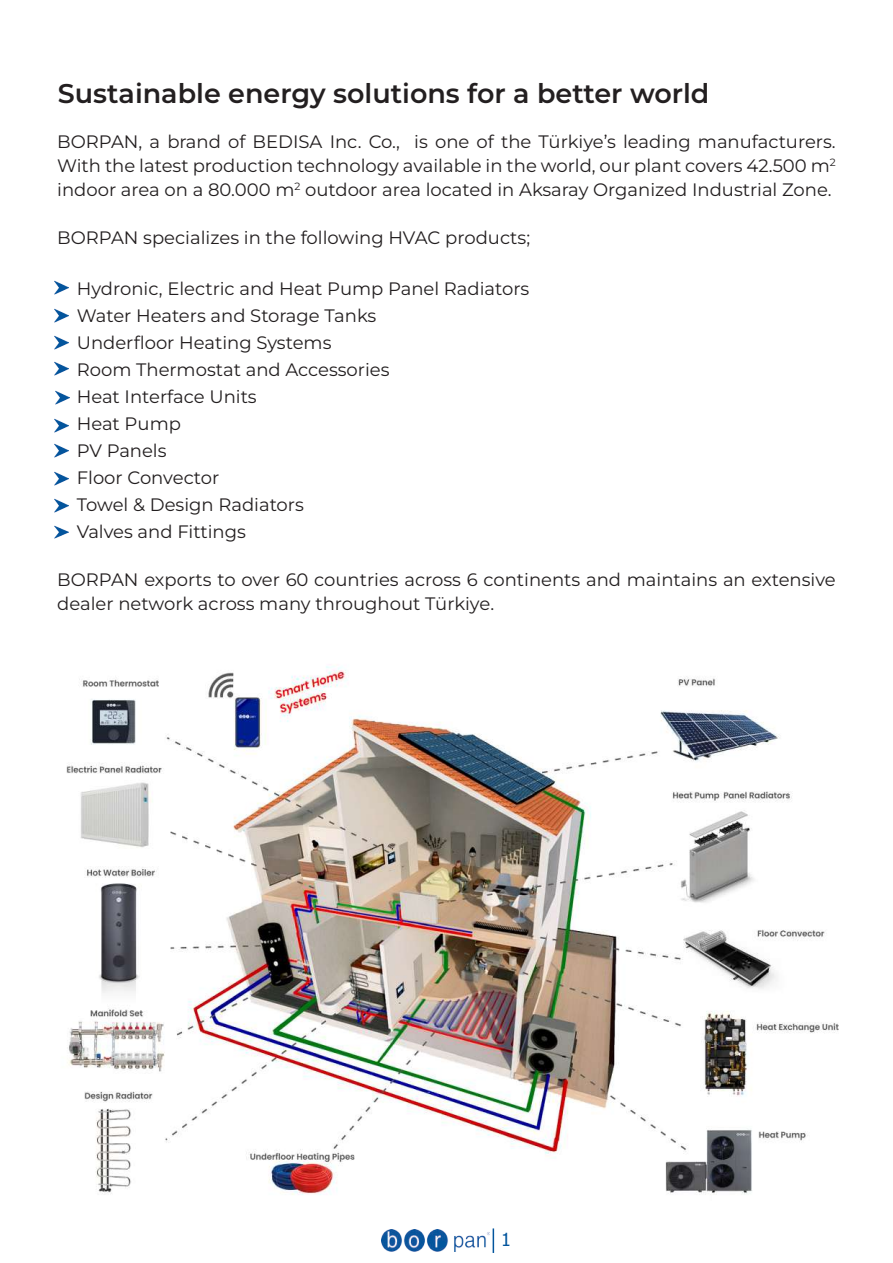
<style>
.page{position:relative;width:893px;height:1263px;background:#fff}
.page>*{position:absolute;margin:0;border:0;box-sizing:border-box;transform-origin:0 0}
.t1{font:600 27px "Montserrat";color:#231f20}
.t2{font:18px/27px "Montserrat";color:#231f20}
.t3{font:18px "Tahoma";color:#03559d}
</style>
<div class="page">
<img style="left:66px;top:666px;width:773px;height:567px">
<img style="left:382px;top:1230px;width:107px;height:21px">
<svg style="left:493px;top:1228px;width:1px;height:25px"></svg>
<img style="left:54px;top:281px;width:14px;height:14px">
<img style="left:54px;top:309px;width:14px;height:14px">
<img style="left:54px;top:335px;width:14px;height:14px">
<img style="left:55px;top:362px;width:14px;height:14px">
<img style="left:55px;top:391px;width:14px;height:14px">
<img style="left:55px;top:419px;width:14px;height:13px">
<img style="left:55px;top:444px;width:14px;height:14px">
<img style="left:54px;top:471px;width:14px;height:14px">
<img style="left:55px;top:499px;width:14px;height:13px">
<img style="left:55px;top:526px;width:14px;height:13px">
<h1 class="t1" style="left:58px;top:74px;width:653px">Sustainable energy solutions for a better world</h1>
<p class="t2" style="left:57px;top:129px;width:780px;line-height:24px;text-align:justify">BORPAN, a brand of BEDISA Inc. Co., is one of the Türkiye’s leading manufacturers.<br>With the latest production technology available in the world, our plant covers 42.500 m<sup>2 </sup>indoor area on a 80.000 m<sup>2</sup> outdoor area located in Aksaray Organized Industrial Zone.</p>
<p class="t2" style="left:57px;top:224px;width:474px">BORPAN specializes in the following HVAC products;</p>
<p class="t2" style="left:77px;top:275px;width:454px">Hydronic, Electric and Heat Pump Panel Radiators<br>Water Heaters and Storage Tanks<br>Underfloor Heating Systems<br>Room Thermostat and Accessories<br>Heat Interface Units<br>Heat Pump<br>PV Panels<br>Floor Convector<br>Towel &amp; Design Radiators<br>Valves and Fittings</p>
<p class="t2" style="left:57px;top:567px;width:780px;line-height:24px">BORPAN exports to over 60 countries across 6 continents and maintains an extensive dealer network across many throughout Türkiye.</p>
<p class="t3" style="left:501px;top:1227px;width:11px">1</p>
</div>
